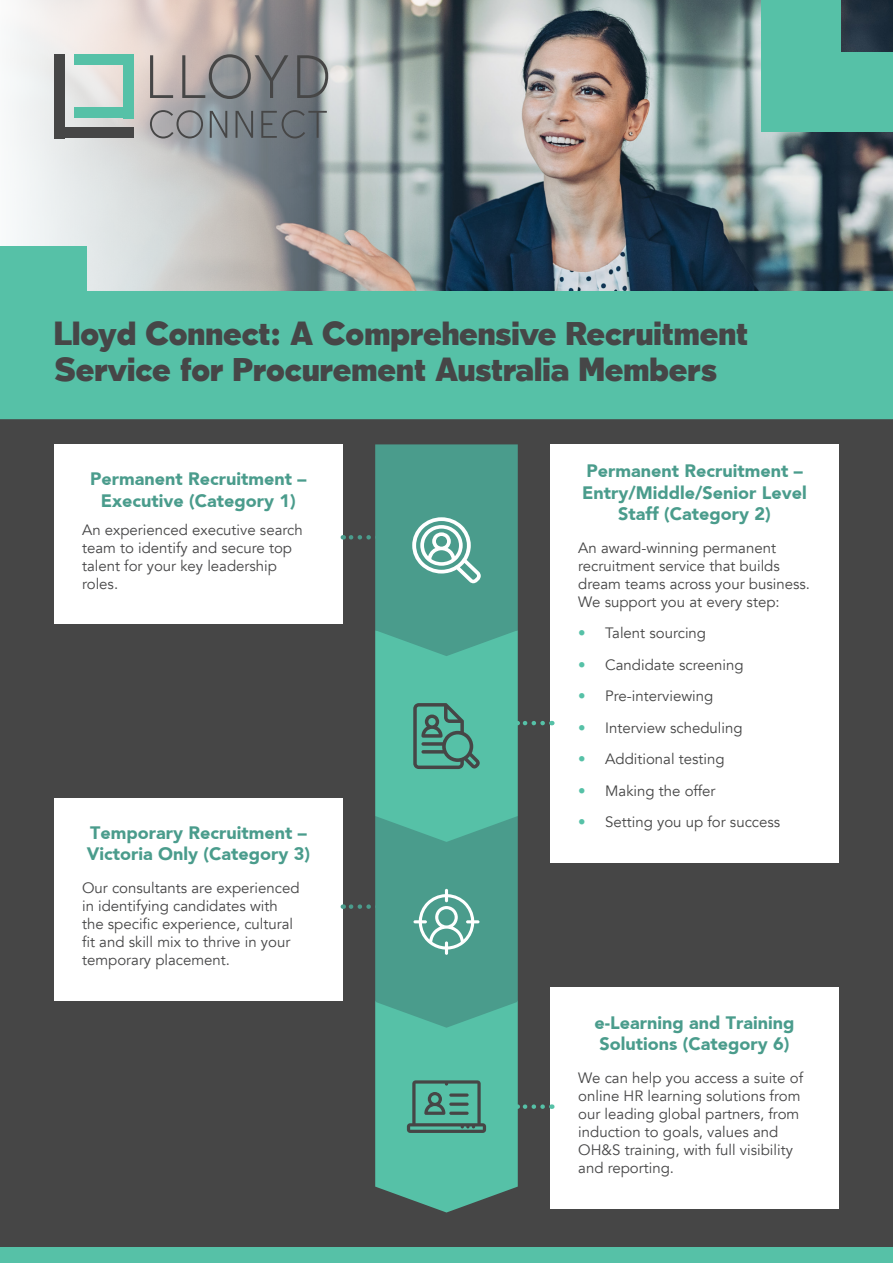
<style>
.page{position:relative;width:893px;height:1263px;background:#fff}
.page>*{position:absolute;margin:0;border:0;box-sizing:border-box;transform-origin:0 0}
.t1{font:900 30px/36px "Tabarra";color:#464647}
.t2{font:900 18px/21.6px "Avenir";color:#4a9c8c;text-align:center}
.t3{font:15px/18px "Avenir";color:#464647}
.t4{font:15px/18px "Avenir";color:#464646}
.s1{color:#56c1a7}
</style>
<div class="page">
<img style="left:453px;top:0;width:440px;height:291px">
<svg style="left:12px;top:0;width:441px;height:291px;background:#b7b9b8"></svg>
<div style="left:0;top:410px;width:893px;height:840px;background:#464646"></div>
<div style="left:762px;top:52px;width:131px;height:79px;background:#56c1a7"></div>
<div style="left:762px;top:0;width:79px;height:131px;background:#56c1a7"></div>
<div style="left:0;top:246px;width:86px;height:173px;background:#56c1a7"></div>
<div style="left:0;top:291px;width:893px;height:128px;background:#56c1a7"></div>
<svg style="left:150px;top:55px;width:23px;height:43px"></svg>
<svg style="left:182px;top:54px;width:106px;height:45px;background:#8a8889"></svg>
<svg style="left:297px;top:55px;width:31px;height:43px"></svg>
<svg style="left:150px;top:110px;width:53px;height:28px"></svg>
<svg style="left:210px;top:111px;width:17px;height:27px"></svg>
<svg style="left:236px;top:111px;width:17px;height:27px"></svg>
<svg style="left:261px;top:110px;width:66px;height:28px;background:#697075"></svg>
<div style="left:54px;top:54px;width:10px;height:84px;background:#464646"></div>
<div style="left:54px;top:127px;width:79px;height:11px;background:#464646"></div>
<div style="left:123px;top:54px;width:10px;height:64px;background:#56c1a7"></div>
<div style="left:74px;top:107px;width:59px;height:11px;background:#56c1a7"></div>
<div style="left:74px;top:54px;width:59px;height:11px;background:#56c1a7"></div>
<div style="left:54px;top:444px;width:289px;height:180px;background:#fff"></div>
<div style="left:54px;top:798px;width:289px;height:203px;background:#fff"></div>
<div style="left:550px;top:988px;width:289px;height:221px;background:#fff"></div>
<svg style="left:343px;top:535px;width:26px;height:5px"></svg>
<svg style="left:343px;top:904px;width:26px;height:5px"></svg>
<div style="left:0;top:1247px;width:893px;height:16px;background:#56c1a7"></div>
<div style="left:550px;top:444px;width:289px;height:419px;background:#fff"></div>
<svg style="left:375px;top:444px;width:168px;height:768px"></svg>
<svg style="left:449px;top:1111px;width:20px;height:4px"></svg>
<svg style="left:449px;top:1093px;width:20px;height:4px"></svg>
<h1 class="t1" style="left:54px;top:316px;width:696px">Lloyd Connect: A Comprehensive Recruitment<br>Service for Procurement Australia Members</h1>
<p class="t2" style="left:90px;top:468px;width:218px">Permanent Recruitment –<br>Executive (Category 1)</p>
<p class="t3" style="left:82px;top:521px;width:222px">An experienced executive search team to identify and secure top talent for your key leadership roles.</p>
<p class="t2" style="left:87px;top:822px;width:225px;text-align:left">Temporary Recruitment –<br>Victoria Only (Category 3)</p>
<p class="t3" style="left:82px;top:879px;width:219px">Our consultants are experienced in identifying candidates with the specific experience, cultural fit and skill mix to thrive in your temporary placement.</p>
<p class="t2" style="left:582px;top:460px;width:226px">Permanent Recruitment –<br>Entry/Middle/Senior Level<br>Staff (Category 2)</p>
<p class="t4" style="left:578px;top:539px;width:233px">An award-winning permanent recruitment service that builds dream teams across your business.<br>We support you at every step:</p>
<p class="t4" style="left:578px;top:624px;width:129px"><span class="s1">•</span> Talent sourcing</p>
<p class="t4" style="left:578px;top:656px;width:167px"><span class="s1">•</span> Candidate screening</p>
<p class="t4" style="left:578px;top:687px;width:136px"><span class="s1">•</span> Pre-interviewing</p>
<p class="t4" style="left:578px;top:719px;width:166px"><span class="s1">•</span> Interview scheduling</p>
<p class="t4" style="left:578px;top:750px;width:148px"><span class="s1">•</span> Additional testing</p>
<p class="t4" style="left:578px;top:782px;width:139px"><span class="s1">•</span> Making the offer</p>
<p class="t4" style="left:578px;top:813px;width:204px"><span class="s1">•</span> Setting you up for success</p>
<p class="t2" style="left:595px;top:1011px;width:202px;text-align:left">e-Learning and Training<br>Solutions (Category 6)</p>
<p class="t3" style="left:578px;top:1069px;width:226px">We can help you access a suite of online HR learning solutions from our leading global partners, from induction to goals, values and<br>OH&amp;S training, with full visibility and reporting.</p>
</div>
